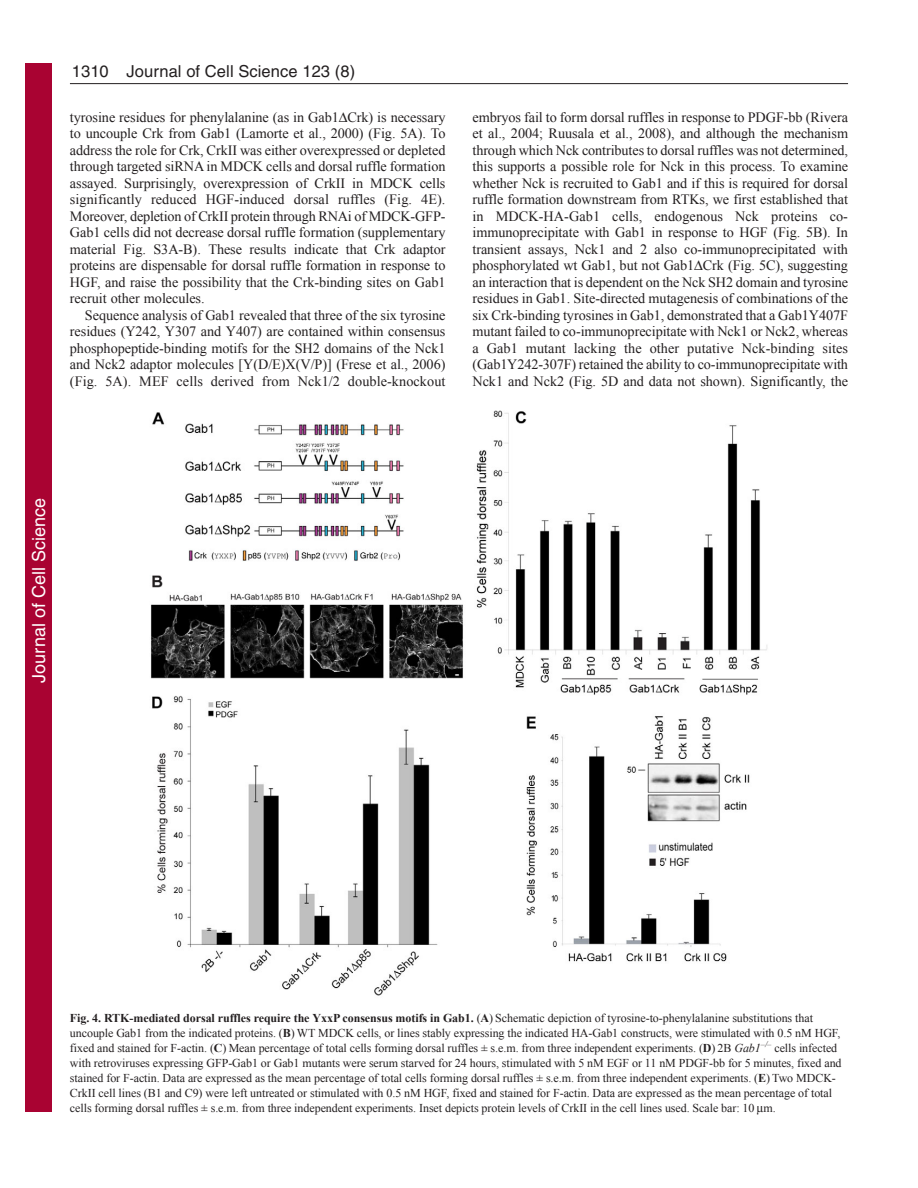
<style>
.page{position:relative;width:918px;height:1188px;background:#fff}
.page>*{position:absolute;margin:0;border:0;box-sizing:border-box;transform-origin:0 0}
.t1{font:18px "Helvetica";color:#fff}
.t2{font:16.5px "Helvetica";letter-spacing:.005em;color:#231f20}
.t3{font:14.25px/16.5px "Times New Roman";letter-spacing:-.005em;color:#231f20;text-align:justify}
.t4{font:12px/15px "Times New Roman";letter-spacing:-.005em;color:#231f20}
.s1{font-weight:700}
.s2{font-style:italic}
</style>
<div class="page">
<hr style="left:70px;top:83px;width:778px;height:1px;background:#231f20">
<img style="left:150px;top:410px;width:618px;height:586px">
<div style="left:26px;top:64px;width:26px;height:1048px;background:#a90332"></div>
<p class="t2" style="left:127px;top:65px;width:230px">Journal of Cell Science 123 (8)</p>
<p class="t2" style="left:72px;top:65px;width:38px">1310</p>
<p class="t3" style="left:70px;top:108px;width:377px">tyrosine residues for phenylalanine (as in Gab1 Crk) is necessary to uncouple Crk from Gab1 (Lamorte et al., 2000) (Fig. 5A). To address the role for Crk, CrkII was either overexpressed or depleted through targeted siRNA in MDCK cells and dorsal ruffle formation assayed. Surprisingly, overexpression of CrkII in MDCK cells significantly reduced HGF-induced dorsal ruffles (Fig. 4E).<br>Moreover, depletion of CrkII protein through RNAi of MDCK-GFP-Gab1 cells did not decrease dorsal ruffle formation (supplementary material Fig. S3A-B). These results indicate that Crk adaptor proteins are dispensable for dorsal ruffle formation in response to HGF, and raise the possibility that the Crk-binding sites on Gab1 recruit other molecules.</p>
<p class="t3" style="left:70px;top:306px;width:377px;text-indent:15px">Sequence analysis of Gab1 revealed that three of the six tyrosine residues (Y242, Y307 and Y407) are contained within consensus phosphopeptide-binding motifs for the SH2 domains of the Nck1 and Nck2 adaptor molecules [Y(D/E)X(V/P)] (Frese et al., 2006) (Fig. 5A). MEF cells derived from Nck1/2 double-knockout</p>
<p class="t3" style="left:472px;top:108px;width:377px">embryos fail to form dorsal ruffles in response to PDGF-bb (Rivera et al., 2004; Ruusala et al., 2008), and although the mechanism through which Nck contributes to dorsal ruffles was not determined, this supports a possible role for Nck in this process. To examine whether Nck is recruited to Gab1 and if this is required for dorsal ruffle formation downstream from RTKs, we first established that in MDCK-HA-Gab1 cells, endogenous Nck proteins co&shy;immunoprecipitate with Gab1 in response to HGF (Fig. 5B). In transient assays, Nck1 and 2 also co-immunoprecipitated with phosphorylated wt Gab1, but not Gab1 Crk (Fig. 5C), suggesting an interaction that is dependent on the Nck SH2 domain and tyrosine residues in Gab1. Site-directed mutagenesis of combinations of the six Crk-binding tyrosines in Gab1, demonstrated that a Gab1Y407F mutant failed to co-immunoprecipitate with Nck1 or Nck2, whereas a Gab1 mutant lacking the other putative Nck-binding sites (Gab1Y242-307F) retained the ability to co-immunoprecipitate with Nck1 and Nck2 (Fig. 5D and data not shown). Significantly, the</p>
<p class="t1" style="left:28px;top:683px;width:186px;rotate:-90deg">Journal of Cell Science</p>
<p class="t4" style="left:70px;top:1011px;width:773px"><span class="s1">Fig. 4. RTK-mediated dorsal ruffles require the YxxP consensus motifs in Gab1.</span> (<span class="s1">A</span>) Schematic depiction of tyrosine-to-phenylalanine substitutions that uncouple Gab1 from the indicated proteins. (<span class="s1">B</span>) WT MDCK cells, or lines stably expressing the indicated HA-Gab1 constructs, were stimulated with 0.5 nM HGF, fixed and stained for F-actin. (<span class="s1">C</span>) Mean percentage of total cells forming dorsal ruffles ± s.e.m. from three independent experiments. (<span class="s1">D</span>) 2B <span class="s2">Gab1</span><sup>–/–</sup> cells infected with retroviruses expressing GFP-Gab1 or Gab1 mutants were serum starved for 24 hours, stimulated with 5 nM EGF or 11 nM PDGF-bb for 5 minutes, fixed and stained for F-actin. Data are expressed as the mean percentage of total cells forming dorsal ruffles ± s.e.m. from three independent experiments. (<span class="s1">E</span>) Two MDCK-CrkII cell lines (B1 and C9) were left untreated or stimulated with 0.5 nM HGF, fixed and stained for F-actin. Data are expressed as the mean percentage of total cells forming dorsal ruffles ± s.e.m. from three independent experiments. Inset depicts protein levels of CrkII in the cell lines used. Scale bar: 10 m.</p>
</div>
